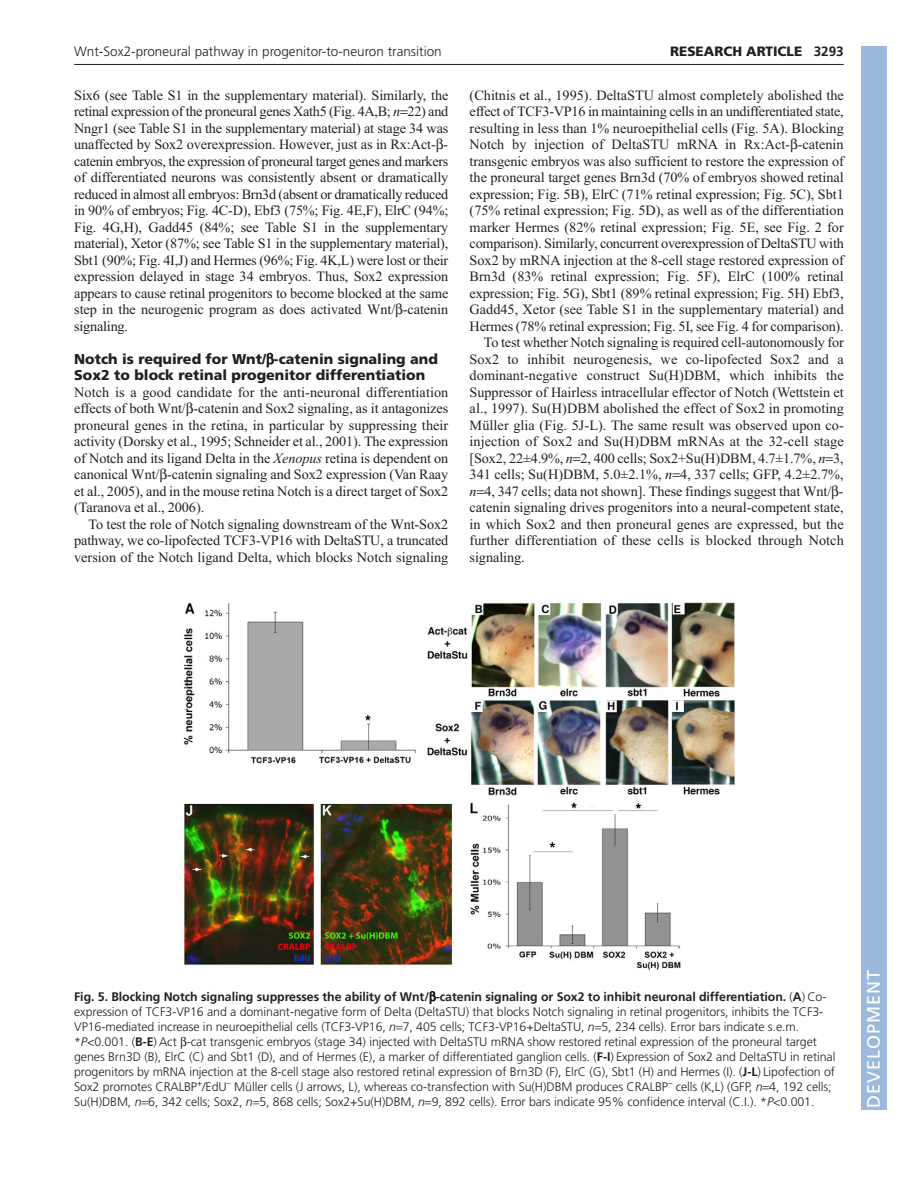
<style>
.page{position:relative;width:918px;height:1188px;background:#fff}
.page>*{position:absolute;margin:0;border:0;box-sizing:border-box;transform-origin:0 0}
.t1{font:18px "Frutiger LT Std";letter-spacing:.055em;color:#fff}
.t2{font:14.25px/16.5px "Times New Roman";color:#231f20;text-align:justify}
.t3{font:900 14.25px/16.5px "Frutiger LT Std";color:#231f20}
.t4{font:14.25px "Times New Roman";letter-spacing:-.02em;color:#231f20}
.t5{font:300 13.5px "Frutiger LT Std";color:#231f20}
.t6{font:900 13.5px "Frutiger LT Std";color:#231f20}
.t7{font:300 12.3px/15px "Frutiger LT Std";letter-spacing:-.005em;color:#231f20}
.s1{font-weight:700}
.s2{font-style:italic}
</style>
<div class="page">
<hr style="left:74px;top:64px;width:770px;height:1px;background:#231f20">
<img style="left:183px;top:602px;width:552px;height:368px">
<div style="left:861px;top:46px;width:25px;height:1064px;background:#9cb9db"></div>
<p class="t5" style="left:74px;top:46px;width:369px">Wnt-Sox2-proneural pathway in progenitor-to-neuron transition</p>
<p class="t6" style="left:670px;top:46px;width:175px">RESEARCH ARTICLE <span class="s1">3293</span></p>
<p class="t2" style="left:74px;top:88px;width:376px">Six6 (see Table S1 in the supplementary material). Similarly, the retinal expression of the proneural genes Xath5 (Fig. 4A,B; <span class="s2">n</span> 22) and Nngr1 (see Table S1 in the supplementary material) at stage 34 was unaffected by Sox2 overexpression. However, just as in Rx:Act- - catenin embryos, the expression of proneural target genes and markers of differentiated neurons was consistently absent or dramatically reduced in almost all embryos: Brn3d (absent or dramatically reduced in 90% of embryos; Fig. 4C-D), Ebf3 (75%; Fig. 4E,F), ElrC (94%; Fig. 4G,H), Gadd45 (84%; see Table S1 in the supplementary material), Xetor (87%; see Table S1 in the supplementary material), Sbt1 (90%; Fig. 4I,J) and Hermes (96%; Fig. 4K,L) were lost or their expression delayed in stage 34 embryos. Thus, Sox2 expression appears to cause retinal progenitors to become blocked at the same step in the neurogenic program as does activated Wnt/ -catenin signaling.</p>
<p class="t3" style="left:74px;top:352px;width:365px">Notch is required for Wnt/ -catenin signaling and<br>Sox2 to block retinal progenitor differentiation</p>
<p class="t2" style="left:74px;top:385px;width:376px">Notch is a good candidate for the anti-neuronal differentiation effects of both Wnt/ -catenin and Sox2 signaling, as it antagonizes proneural genes in the retina, in particular by suppressing their activity (Dorsky et al., 1995; Schneider et al., 2001). The expression of Notch and its ligand Delta in the <span class="s2">Xenopus</span> retina is dependent on canonical Wnt/ -catenin signaling and Sox2 expression (Van Raay et al., 2005), and in the mouse retina Notch is a direct target of Sox2 (Taranova et al., 2006).</p>
<p class="t2" style="left:74px;top:517px;width:376px;text-indent:14px">To test the role of Notch signaling downstream of the Wnt-Sox2 pathway, we co-lipofected TCF3-VP16 with DeltaSTU, a truncated version of the Notch ligand Delta, which blocks Notch signaling</p>
<p class="t2" style="left:470px;top:88px;width:376px">(Chitnis et al., 1995). DeltaSTU almost completely abolished the</p>
<p class="t4" style="left:470px;top:106px;width:376px">effect of TCF3-VP16 in maintaining cells in an undifferentiated state,</p>
<p class="t2" style="left:470px;top:121px;width:376px">resulting in less than 1% neuroepithelial cells (Fig. 5A). Blocking</p>
<p class="t2" style="left:470px;top:138px;width:376px">Notch by injection of DeltaSTU mRNA in Rx:Act- -catenin</p>
<p class="t2" style="left:470px;top:154px;width:376px">transgenic embryos was also sufficient to restore the expression of</p>
<p class="t2" style="left:470px;top:171px;width:376px">the proneural target genes Brn3d (70% of embryos showed retinal</p>
<p class="t2" style="left:470px;top:187px;width:376px">expression; Fig. 5B), ElrC (71% retinal expression; Fig. 5C), Sbt1</p>
<p class="t2" style="left:470px;top:204px;width:376px">(75% retinal expression; Fig. 5D), as well as of the differentiation</p>
<p class="t2" style="left:470px;top:220px;width:376px">marker Hermes (82% retinal expression; Fig. 5E, see Fig. 2 for</p>
<p class="t2" style="left:470px;top:237px;width:376px">comparison). Similarly, concurrent overexpression of DeltaSTU with</p>
<p class="t2" style="left:470px;top:253px;width:376px">Sox2 by mRNA injection at the 8-cell stage restored expression of</p>
<p class="t2" style="left:470px;top:270px;width:376px">Brn3d (83% retinal expression; Fig. 5F), ElrC (100% retinal</p>
<p class="t2" style="left:470px;top:286px;width:376px">expression; Fig. 5G), Sbt1 (89% retinal expression; Fig. 5H) Ebf3,</p>
<p class="t2" style="left:470px;top:303px;width:376px">Gadd45, Xetor (see Table S1 in the supplementary material) and</p>
<p class="t2" style="left:470px;top:319px;width:376px">Hermes (78% retinal expression; Fig. 5I, see Fig. 4 for comparison).</p>
<p class="t2" style="left:484px;top:336px;width:361px">To test whether Notch signaling is required cell-autonomously for</p>
<p class="t2" style="left:470px;top:352px;width:376px">Sox2 to inhibit neurogenesis, we co-lipofected Sox2 and a</p>
<p class="t2" style="left:470px;top:369px;width:376px">dominant-negative construct Su(H)DBM, which inhibits the</p>
<p class="t2" style="left:470px;top:385px;width:376px">Suppressor of Hairless intracellular effector of Notch (Wettstein et</p>
<p class="t2" style="left:470px;top:402px;width:376px">al., 1997). Su(H)DBM abolished the effect of Sox2 in promoting</p>
<p class="t2" style="left:470px;top:418px;width:376px">Müller glia (Fig. 5J-L). The same result was observed upon co-</p>
<p class="t2" style="left:470px;top:435px;width:376px">injection of Sox2 and Su(H)DBM mRNAs at the 32-cell stage</p>
<p class="t2" style="left:470px;top:451px;width:376px">[Sox2, 22±4.9%, <span class="s2">n</span> 2, 400 cells; Sox2+Su(H)DBM, 4.7±1.7%, <span class="s2">n</span> 3,</p>
<p class="t2" style="left:470px;top:468px;width:376px">341 cells; Su(H)DBM, 5.0±2.1%, <span class="s2">n</span> 4, 337 cells; GFP, 4.2±2.7%,</p>
<p class="t2" style="left:470px;top:484px;width:376px"><span class="s2">n</span> 4, 347 cells; data not shown]. These findings suggest that Wnt/ -</p>
<p class="t2" style="left:470px;top:501px;width:376px">catenin signaling drives progenitors into a neural-competent state,</p>
<p class="t2" style="left:470px;top:517px;width:376px">in which Sox2 and then proneural genes are expressed, but the</p>
<p class="t2" style="left:470px;top:534px;width:376px">further differentiation of these cells is blocked through Notch</p>
<p class="t2" style="left:470px;top:550px;width:57px">signaling.</p>
<p class="t7" style="left:74px;top:990px;width:763px"><span class="s1">Fig. 5. Blocking Notch signaling suppresses the ability of Wnt/ -catenin signaling or Sox2 to inhibit neuronal differentiation.</span> (<span class="s1">A</span>) Co&shy;expression of TCF3-VP16 and a dominant-negative form of Delta (DeltaSTU) that blocks Notch signaling in retinal progenitors, inhibits the TCF3- VP16-mediated increase in neuroepithelial cells (TCF3-VP16, <span class="s2">n</span> 7, 405 cells; TCF3-VP16+DeltaSTU, <span class="s2">n</span> 5, 234 cells). Error bars indicate s.e.m. *<span class="s2">P</span>&lt;0.001. (<span class="s1">B-E</span>) Act -cat transgenic embryos (stage 34) injected with DeltaSTU mRNA show restored retinal expression of the proneural target genes Brn3D (B), ElrC (C) and Sbt1 (D), and of Hermes (E), a marker of differentiated ganglion cells. (<span class="s1">F-I</span>) Expression of Sox2 and DeltaSTU in retinal progenitors by mRNA injection at the 8-cell stage also restored retinal expression of Brn3D (F), ElrC (G), Sbt1 (H) and Hermes (I). (<span class="s1">J-L</span>) Lipofection of Sox2 promotes CRALBP<sup>+</sup>/EdU<sup>–</sup> Müller cells (J arrows, L), whereas co-transfection with Su(H)DBM produces CRALBP<sup>–</sup> cells (K,L) (GFP, <span class="s2">n</span> 4, 192 cells; Su(H)DBM, <span class="s2">n</span> 6, 342 cells; Sox2, <span class="s2">n</span> 5, 868 cells; Sox2+Su(H)DBM, <span class="s2">n</span> 9, 892 cells). Error bars indicate 95% confidence interval (C.I.). *<span class="s2">P</span>&lt;0.001.</p>
<p class="t1" style="left:863px;top:1108px;width:140px;rotate:-90deg">DEVELOPMENT</p>
</div>
